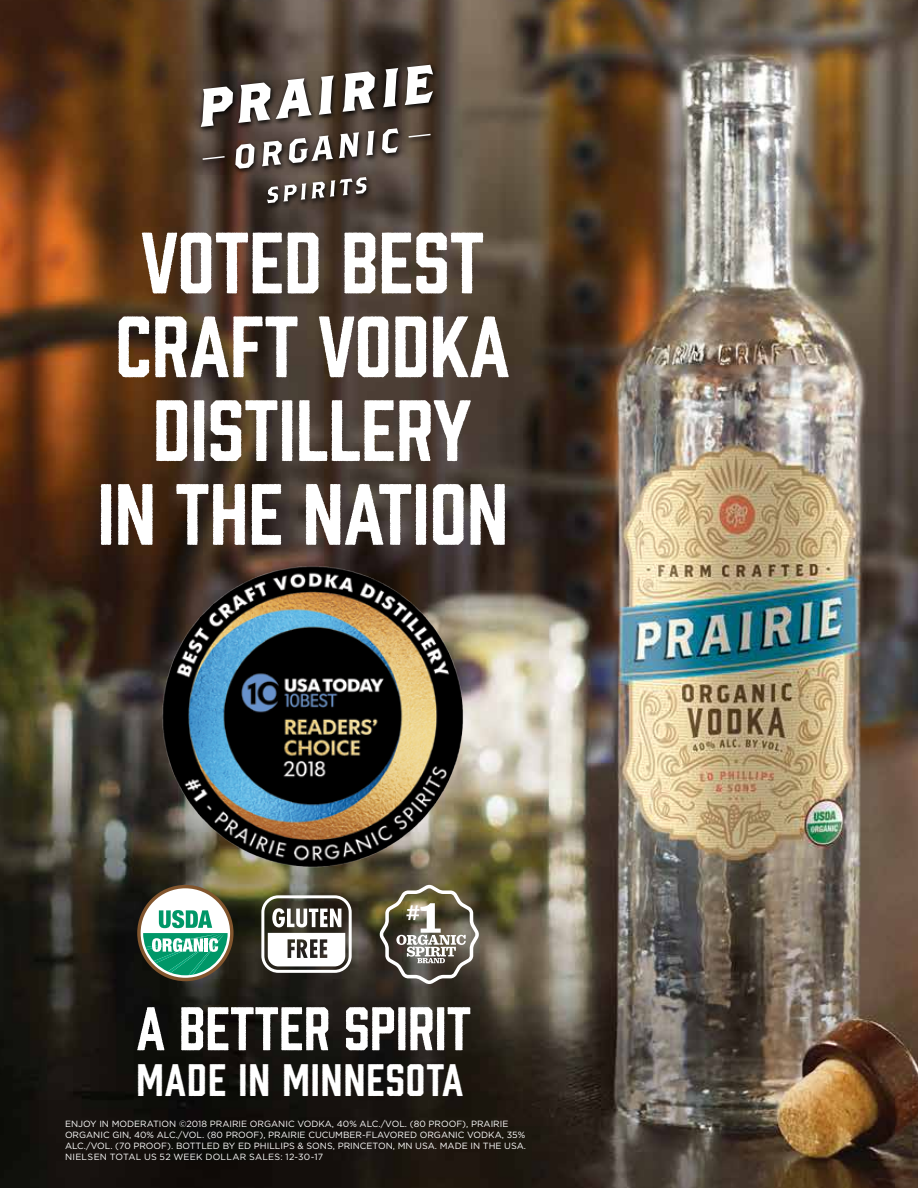
<style>
.page{position:relative;width:918px;height:1188px;background:#fff}
.page>*{position:absolute;margin:0;border:0;box-sizing:border-box;transform-origin:0 0}
.t1{font:79.95px/83.8px "Prohibition Rough";color:#fff;text-align:center}
.t2{font:56.7px "Prohibition Rough";color:#fff}
.t3{font:41.85px "Prohibition Rough";letter-spacing:.025em;color:#fff}
.t4{font:9px/10.8px "Gotham";color:#fff}
</style>
<div class="page">
<img style="left:0;top:0;width:918px;height:1188px">
<img style="left:148px;top:12px;width:341px;height:247px">
<img style="left:123px;top:527px;width:377px;height:378px">
<svg style="left:343px;top:71px;width:32px;height:41px"></svg>
<svg style="left:383px;top:68px;width:15px;height:39px"></svg>
<svg style="left:405px;top:65px;width:28px;height:40px"></svg>
<svg style="left:201px;top:78px;width:111px;height:49px"></svg>
<svg style="left:319px;top:76px;width:15px;height:39px"></svg>
<svg style="left:235px;top:144px;width:20px;height:25px"></svg>
<svg style="left:262px;top:141px;width:20px;height:25px"></svg>
<svg style="left:289px;top:135px;width:44px;height:28px"></svg>
<svg style="left:339px;top:132px;width:20px;height:26px"></svg>
<svg style="left:366px;top:131px;width:9px;height:24px"></svg>
<svg style="left:382px;top:128px;width:16px;height:25px"></svg>
<svg style="left:267px;top:183px;width:39px;height:20px"></svg>
<svg style="left:312px;top:177px;width:55px;height:22px"></svg>
<svg style="left:203px;top:156px;width:22px;height:4px"></svg>
<svg style="left:409px;top:134px;width:22px;height:4px"></svg>
<svg style="left:261px;top:895px;width:91px;height:78px"></svg>
<svg style="left:137px;top:885px;width:97px;height:96px"></svg>
<div style="left:141px;top:888px;width:89px;height:90px;background:#fff;border-radius:50%"></div>
<svg style="left:143px;top:910px;width:85px;height:65px"></svg>
<svg style="left:379px;top:885px;width:100px;height:99px"></svg>
<h1 class="t1" style="left:98px;top:215px;width:414px">VOTED BEST<br>CRAFT VODKA<br>DISTILLERY<br>IN THE NATION</h1>
<h2 class="t2" style="left:136px;top:989px;width:336px">A BETTER SPIRIT</h2>
<h3 class="t3" style="left:136px;top:1051px;width:329px">MADE IN MINNESOTA</h3>
<p class="t4" style="left:65px;top:1119px;width:463px">ENJOY IN MODERATION ©2018 PRAIRIE ORGANIC VODKA, 40% ALC./VOL. (80 PROOF), PRAIRIE ORGANIC GIN, 40% ALC./VOL. (80 PROOF), PRAIRIE CUCUMBER-FLAVORED ORGANIC VODKA, 35% ALC./VOL. (70 PROOF). BOTTLED BY ED PHILLIPS &amp; SONS, PRINCETON, MN USA. MADE IN THE USA.<br>NIELSEN TOTAL US 52 WEEK DOLLAR SALES: 12-30-17</p>
</div>
